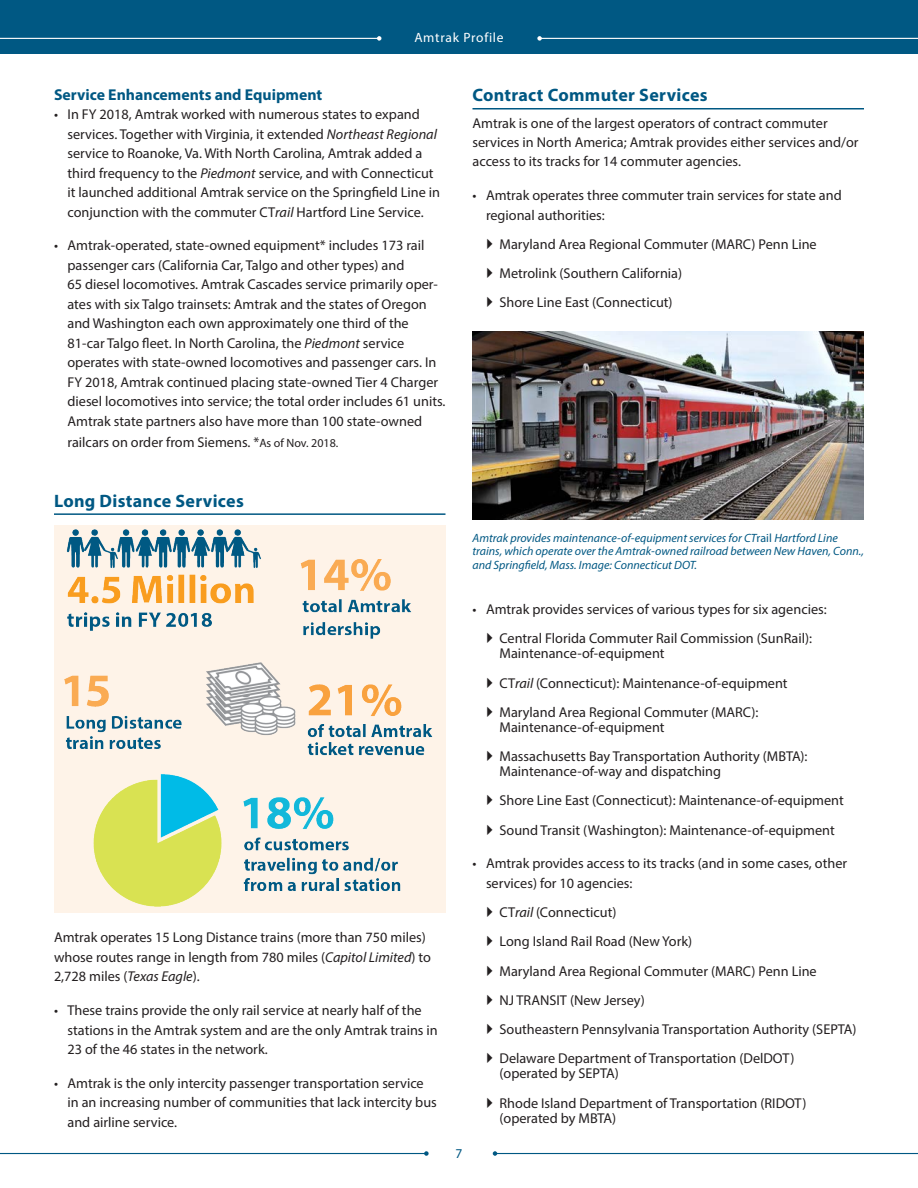
<style>
.page{position:relative;width:918px;height:1188px;background:#fff}
.page>*{position:absolute;margin:0;border:0;box-sizing:border-box;transform-origin:0 0}
.Subhead_Main{font:700 18px "Myriad Pro";letter-spacing:.015em;color:#005883}
.Subhead_1B{font:700 15.75px "Myriad Pro";color:#005883}
.body{font:14.25px/19.5px "Myriad Pro";color:#231f20}
.t1{font:13.5px "Myriad Pro";letter-spacing:.055em;color:#fff}
.t2{font:13.5px "Myriad Pro";color:#005883}
.t3{font:italic 12px/13.5px "Myriad Pro";color:#005883}
.s1{font-style:italic}
.s2{font-size:12px}
.s3{font-style:normal}
</style>
<div class="page">
<div style="left:0;top:0;width:918px;height:54px;background:#005883"></div>
<hr style="left:0;top:38px;width:379px;height:1px;background:#fff">
<svg style="left:377px;top:36px;width:4px;height:5px"></svg>
<hr style="left:540px;top:38px;width:378px;height:1px;background:#fff">
<svg style="left:537px;top:36px;width:5px;height:5px"></svg>
<hr style="left:0;top:1153px;width:426px;height:1px;background:#005883">
<svg style="left:424px;top:1151px;width:5px;height:5px"></svg>
<hr style="left:495px;top:1153px;width:423px;height:1px;background:#005883">
<svg style="left:493px;top:1151px;width:4px;height:5px"></svg>
<hr style="left:54px;top:513px;width:392px;height:2px;background:#005883">
<hr style="left:472px;top:108px;width:392px;height:2px;background:#005883">
<img style="left:472px;top:331px;width:392px;height:188px">
<div style="left:54px;top:525px;width:392px;height:387px;background:#fef3e8"></div>
<img style="left:64px;top:530px;width:369px;height:376px">
<p class="t1" style="left:414px;top:30px;width:91px">Amtrak Profile</p>
<p class="Subhead_1B" style="left:54px;top:84px;width:270px">Service Enhancements and Equipment</p>
<p class="body" style="left:68px;top:104px;width:374px;text-indent:-14px">• In FY 2018, Amtrak worked with numerous states to expand services. Together with Virginia, it extended <span class="s1">Northeast Regional </span>service to Roanoke, Va. With North Carolina, Amtrak added a third frequency to the <span class="s1">Piedmont</span> service, and with Connecticut it launched additional Amtrak service on the Springfield Line in conjunction with the commuter CT<span class="s1">rail</span> Hartford Line Service.</p>
<p class="body" style="left:68px;top:236px;width:380px;text-indent:-14px">• Amtrak-operated, state-owned equipment* includes 173 rail passenger cars (California Car, Talgo and other types) and<br>65 diesel locomotives. Amtrak Cascades service primarily oper&shy;ates with six Talgo trainsets: Amtrak and the states of Oregon and Washington each own approximately one third of the 81-car Talgo fleet. In North Carolina, the <span class="s1">Piedmont</span> service operates with state-owned locomotives and passenger cars. In FY 2018, Amtrak continued placing state-owned Tier 4 Charger diesel locomotives into service; the total order includes 61 units.<br>Amtrak state partners also have more than 100 state-owned</p>
<p class="body" style="left:68px;top:433px;width:272px">railcars on order from Siemens. *<span class="s2">As of Nov. 2018.</span></p>
<p class="Subhead_Main" style="left:472px;top:83px;width:237px">Contract Commuter Services</p>
<p class="body" style="left:472px;top:113px;width:388px">Amtrak is one of the largest operators of contract commuter services in North America; Amtrak provides either services and/or access to its tracks for 14 commuter agencies.</p>
<p class="body" style="left:486px;top:185px;width:357px;text-indent:-14px">• Amtrak operates three commuter train services for state and regional authorities:</p>
<p class="body" style="left:499px;top:234px;width:319px">Maryland Area Regional Commuter (MARC) Penn Line</p>
<p class="body" style="left:499px;top:263px;width:184px">Metrolink (Southern California)</p>
<p class="body" style="left:499px;top:293px;width:175px">Shore Line East (Connecticut)</p>
<p class="Subhead_Main" style="left:54px;top:489px;width:191px">Long Distance Services</p>
<p class="body" style="left:54px;top:928px;width:379px">Amtrak operates 15 Long Distance trains (more than 750 miles) whose routes range in length from 780 miles (<span class="s1">Capitol Limited</span>) to<br>2,728 miles (<span class="s1">Texas Eagle</span>).</p>
<p class="body" style="left:68px;top:1000px;width:372px;text-indent:-14px">• These trains provide the only rail service at nearly half of the stations in the Amtrak system and are the only Amtrak trains in<br>23 of the 46 states in the network.</p>
<p class="body" style="left:68px;top:1073px;width:371px;text-indent:-14px">• Amtrak is the only intercity passenger transportation service in an increasing number of communities that lack intercity bus and airline service.</p>
<p class="t3" style="left:472px;top:531px;width:393px">Amtrak provides maintenance-of-equipment services for CT<span class="s3">rail</span> Hartford Line trains, which operate over the Amtrak-owned railroad between New Haven, Conn., and Springfield, Mass. Image: Connecticut DOT.</p>
<p class="t2" style="left:456px;top:1145px;width:8px">7</p>
<p class="body" style="left:472px;top:599px;width:356px">• Amtrak provides services of various types for six agencies:</p>
<p class="body" style="left:499px;top:631px;width:314px;line-height:15px">Central Florida Commuter Rail Commission (SunRail):<br>Maintenance-of-equipment</p>
<p class="body" style="left:499px;top:673px;width:290px">CT<span class="s1">rail</span> (Connecticut): Maintenance-of-equipment</p>
<p class="body" style="left:499px;top:704px;width:260px;line-height:15px">Maryland Area Regional Commuter (MARC):<br>Maintenance-of-equipment</p>
<p class="body" style="left:499px;top:749px;width:310px;line-height:15px">Massachusetts Bay Transportation Authority (MBTA):<br>Maintenance-of-way and dispatching</p>
<p class="body" style="left:499px;top:791px;width:346px">Shore Line East (Connecticut): Maintenance-of-equipment</p>
<p class="body" style="left:499px;top:820px;width:337px">Sound Transit (Washington): Maintenance-of-equipment</p>
<p class="body" style="left:486px;top:854px;width:363px;text-indent:-14px">• Amtrak provides access to its tracks (and in some cases, other services) for 10 agencies:</p>
<p class="body" style="left:499px;top:902px;width:119px">CT<span class="s1">rail</span> (Connecticut)</p>
<p class="body" style="left:499px;top:932px;width:194px">Long Island Rail Road (New York)</p>
<p class="body" style="left:499px;top:961px;width:319px">Maryland Area Regional Commuter (MARC) Penn Line</p>
<p class="body" style="left:499px;top:990px;width:147px">NJ TRANSIT (New Jersey)</p>
<p class="body" style="left:499px;top:1019px;width:359px">Southeastern Pennsylvania Transportation Authority (SEPTA)</p>
<p class="body" style="left:499px;top:1051px;width:296px;line-height:15px">Delaware Department of Transportation (DelDOT) (operated by SEPTA)</p>
<p class="body" style="left:499px;top:1095px;width:309px;line-height:15px">Rhode Island Department of Transportation (RIDOT) (operated by MBTA)</p>
</div>
